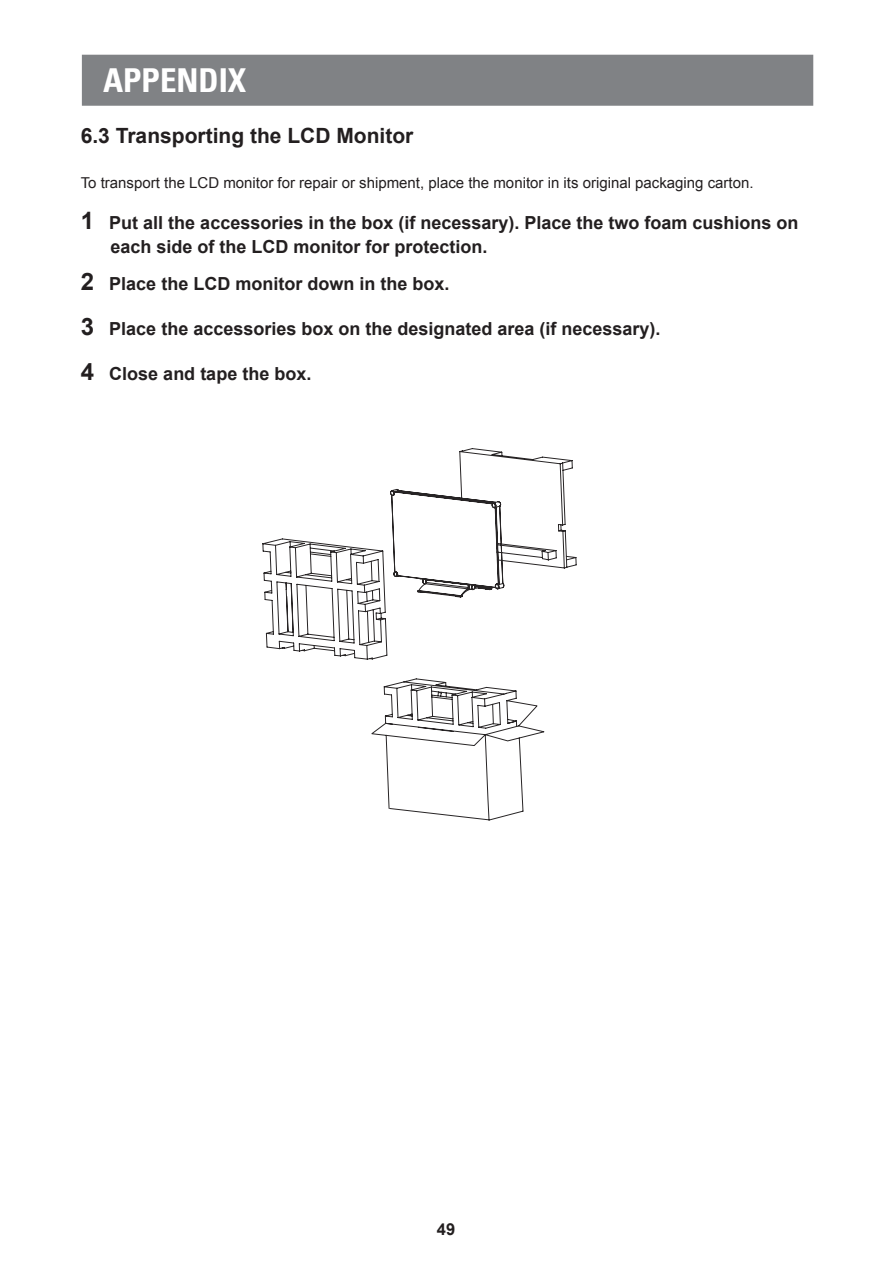
<style>
.page{position:relative;width:893px;height:1263px;background:#fff}
.page>*{position:absolute;margin:0;border:0;box-sizing:border-box;transform-origin:0 0}
.t1{font:700 condensed 33px "Univers 67";color:#fff}
.Head1_NonTOC{font:700 21px "Arial";color:#231f20}
.Body_Bold_14{font:700 18px/24px "Arial";color:#231f20}
.t2{font:700 16.5px "Arial";color:#231f20}
.Body{font:15px "Arial";color:#231f20}
.s1{font-size:24px}
</style>
<div class="page">
<div style="left:82px;top:55px;width:731px;height:51px;background:#808285;border:2px solid #808285"></div>
<svg style="left:262px;top:448px;width:315px;height:373px"></svg>
<h1 class="t1" style="left:103px;top:60px;width:145px">APPENDIX</h1>
<p class="Head1_NonTOC" style="left:81px;top:122px;width:334px">6.3 Transporting the LCD Monitor</p>
<p class="Body" style="left:81px;top:173px;width:674px">To transport the LCD monitor for repair or shipment, place the monitor in its original packaging carton.</p>
<p class="Body_Bold_14" style="left:111px;top:211px;width:689px;text-indent:-30px"><span class="s1">1</span> Put all the accessories in the box (if necessary). Place the two foam cushions on each side of the LCD monitor for protection.</p>
<p class="Body_Bold_14" style="left:81px;top:272px;width:370px"><span class="s1">2</span> Place the LCD monitor down in the box.</p>
<p class="Body_Bold_14" style="left:81px;top:317px;width:581px"><span class="s1">3</span> Place the accessories box on the designated area (if necessary).</p>
<p class="Body_Bold_14" style="left:81px;top:363px;width:232px"><span class="s1">4</span> Close and tape the box.</p>
<p class="t2" style="left:437px;top:1218px;width:20px">49</p>
</div>
